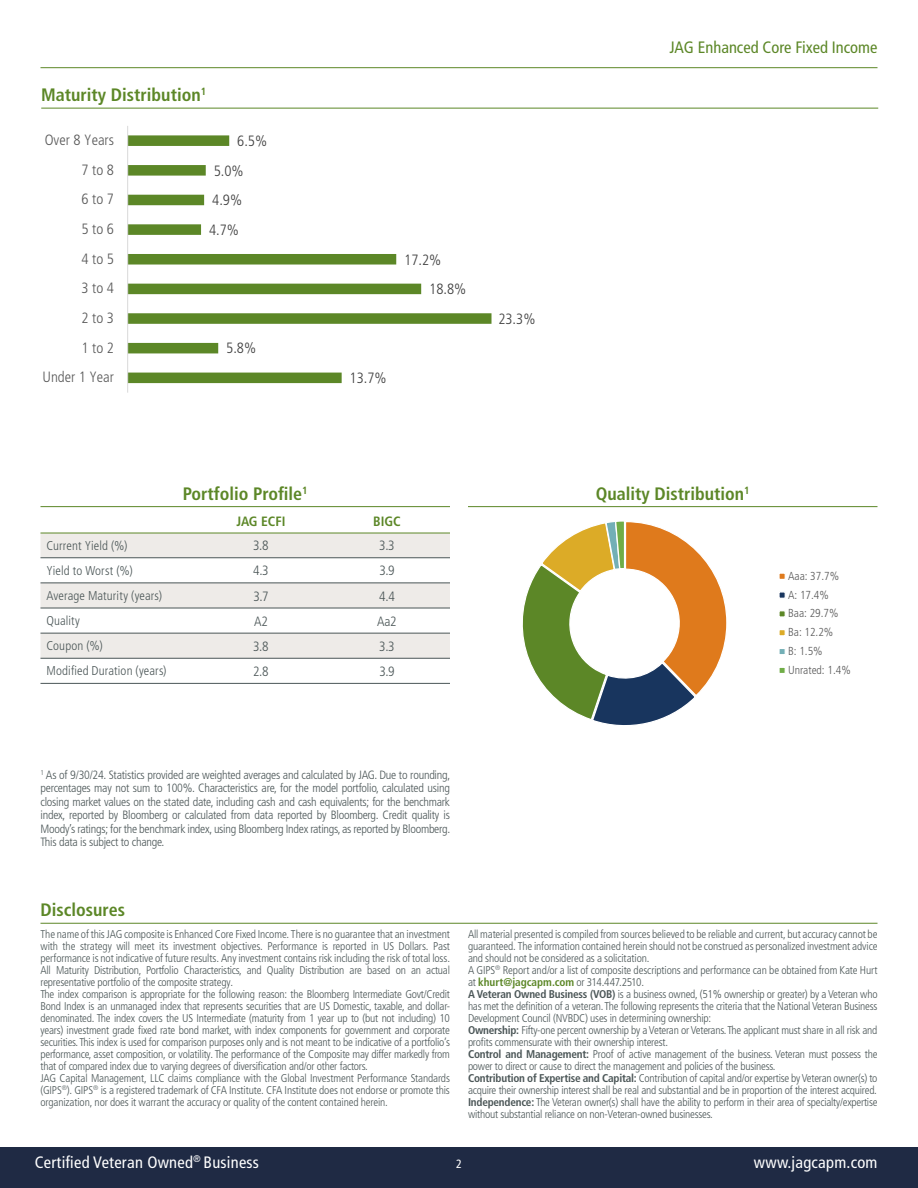
<style>
.page{position:relative;width:918px;height:1188px;background:#fff}
.page>*{position:absolute;margin:0;border:0;box-sizing:border-box;transform-origin:0 0}
.t1{font:700 condensed 18px "Frutiger LT Pro";color:#5c8727}
.t2{font:condensed 16.5px "Frutiger LT Std";letter-spacing:.015em;color:#fff}
.t3{font:condensed 16.5px "Frutiger LT Std";color:#5c8727}
.t4{font:300 condensed 14.85px "Frutiger LT Pro";color:#595959}
.t5{font:300 condensed 14.85px "Frutiger LT Pro";color:#404040}
.t6{font:300 condensed 13.5px "Frutiger LT Pro";color:#4b5657}
.t7{font:700 condensed 13.5px "Frutiger LT Pro";color:#5c8727}
.t8{font:300 condensed 12.75px "Frutiger LT Pro";letter-spacing:.005em;color:#4b5657}
.t9{font:300 condensed 12px/13.5px "Frutiger LT Pro";letter-spacing:-.02em;color:#4b5657;text-align:justify}
.t10{font:condensed 12px "Frutiger LT Std";color:#fff}
.t11{font:300 condensed 11.55px/18.9px "Frutiger LT Pro";color:#595959}
.t12{font:300 condensed 11.25px/12px "Frutiger LT Pro";letter-spacing:-.02em;color:#4b5657}
.s1{font-weight:700;color:#5c8727}
.s2{font-weight:700}
</style>
<div class="page">
<div style="left:0;top:1148px;width:918px;height:40px;background:#1f2a44"></div>
<hr style="left:40px;top:67px;width:838px;height:1px;background:#5c8727">
<hr style="left:468px;top:506px;width:410px;height:1px;background:#5c8727">
<hr style="left:40px;top:923px;width:838px;height:1px;background:#5c8727">
<svg style="left:40px;top:534px;width:410px;height:124px;fill:#eeebe8"></svg>
<hr style="left:40px;top:533px;width:158px;height:1px;background:#5c8727">
<hr style="left:198px;top:533px;width:126px;height:1px;background:#5c8727">
<hr style="left:324px;top:533px;width:126px;height:1px;background:#5c8727">
<hr style="left:40px;top:558px;width:158px;height:1px;background:#4b5657">
<hr style="left:198px;top:558px;width:126px;height:1px;background:#4b5657">
<hr style="left:324px;top:558px;width:126px;height:1px;background:#4b5657">
<hr style="left:40px;top:583px;width:158px;height:1px;background:#4b5657">
<hr style="left:198px;top:583px;width:126px;height:1px;background:#4b5657">
<hr style="left:40px;top:608px;width:158px;height:1px;background:#4b5657">
<hr style="left:198px;top:608px;width:126px;height:1px;background:#4b5657">
<hr style="left:40px;top:633px;width:158px;height:1px;background:#4b5657">
<hr style="left:198px;top:633px;width:126px;height:1px;background:#4b5657">
<hr style="left:40px;top:658px;width:158px;height:1px;background:#4b5657">
<hr style="left:198px;top:658px;width:126px;height:1px;background:#4b5657">
<hr style="left:324px;top:583px;width:126px;height:1px;background:#4b5657">
<hr style="left:324px;top:608px;width:126px;height:1px;background:#4b5657">
<hr style="left:324px;top:633px;width:126px;height:1px;background:#4b5657">
<hr style="left:324px;top:658px;width:126px;height:1px;background:#4b5657">
<hr style="left:40px;top:683px;width:158px;height:1px;background:#4b5657">
<hr style="left:198px;top:683px;width:126px;height:1px;background:#4b5657">
<hr style="left:324px;top:683px;width:126px;height:1px;background:#4b5657">
<hr style="left:40px;top:506px;width:410px;height:1px;background:#5c8727">
<hr style="left:41px;top:108px;width:837px;height:1px;background:#5c8727">
<svg style="left:127px;top:126px;width:365px;height:267px"></svg>
<svg style="left:522px;top:521px;width:263px;height:204px"></svg>
<h1 class="t1" style="left:41px;top:84px;width:166px">Maturity Distribution<sup>1</sup></h1>
<h3 class="t4" style="left:45px;top:132px;width:71px">Over 8 Years</h3>
<h3 class="t5" style="left:237px;top:132px;width:31px">6.5%</h3>
<h3 class="t4" style="left:82px;top:161px;width:34px">7 to 8</h3>
<h3 class="t5" style="left:214px;top:162px;width:31px">5.0%</h3>
<h3 class="t4" style="left:82px;top:191px;width:34px">6 to 7</h3>
<h3 class="t5" style="left:212px;top:192px;width:31px">4.9%</h3>
<h3 class="t4" style="left:82px;top:220px;width:34px">5 to 6</h3>
<h3 class="t4" style="left:82px;top:250px;width:34px">4 to 5</h3>
<h3 class="t4" style="left:82px;top:280px;width:34px">3 to 4</h3>
<h3 class="t4" style="left:82px;top:309px;width:34px">2 to 3</h3>
<h3 class="t4" style="left:82px;top:339px;width:34px">1 to 2</h3>
<h3 class="t4" style="left:42px;top:369px;width:73px">Under 1 Year</h3>
<h3 class="t5" style="left:209px;top:221px;width:31px">4.7%</h3>
<h3 class="t5" style="left:226px;top:340px;width:31px">5.8%</h3>
<h3 class="t5" style="left:404px;top:251px;width:39px">17.2%</h3>
<h3 class="t5" style="left:429px;top:281px;width:39px">18.8%</h3>
<h3 class="t5" style="left:350px;top:369px;width:39px">13.7%</h3>
<h3 class="t5" style="left:498px;top:310px;width:39px">23.3%</h3>
<h1 class="t1" style="left:183px;top:483px;width:127px">Portfolio Profile<sup>1</sup></h1>
<p class="t7" style="left:237px;top:513px;width:50px">JAG ECFI</p>
<p class="t7" style="left:373px;top:513px;width:29px">BIGC</p>
<p class="t8" style="left:46px;top:538px;width:82px">Current Yield (%)</p>
<p class="t6" style="left:253px;top:538px;width:17px">3.8</p>
<p class="t6" style="left:379px;top:538px;width:17px">3.3</p>
<p class="t8" style="left:46px;top:563px;width:88px">Yield to Worst (%)</p>
<p class="t6" style="left:253px;top:563px;width:17px">4.3</p>
<p class="t6" style="left:379px;top:563px;width:17px">3.9</p>
<p class="t8" style="left:46px;top:588px;width:117px">Average Maturity (years)</p>
<p class="t6" style="left:253px;top:588px;width:17px">3.7</p>
<p class="t6" style="left:379px;top:588px;width:17px">4.4</p>
<p class="t8" style="left:46px;top:613px;width:35px">Quality</p>
<p class="t6" style="left:254px;top:613px;width:15px">A2</p>
<p class="t6" style="left:377px;top:613px;width:21px">Aa2</p>
<p class="t8" style="left:46px;top:638px;width:58px">Coupon (%)</p>
<p class="t6" style="left:253px;top:638px;width:17px">3.8</p>
<p class="t6" style="left:379px;top:638px;width:17px">3.3</p>
<p class="t8" style="left:46px;top:664px;width:122px">Modified Duration (years)</p>
<p class="t6" style="left:253px;top:663px;width:17px">2.8</p>
<p class="t6" style="left:379px;top:663px;width:17px">3.9</p>
<p class="t9" style="left:40px;top:768px;width:411px"><sup>1</sup> As of 9/30/24. Statistics provided are weighted averages and calculated by JAG. Due to rounding, percentages may not sum to 100%. Characteristics are, for the model portfolio, calculated using closing market values on the stated date, including cash and cash equivalents; for the benchmark index, reported by Bloomberg or calculated from data reported by Bloomberg. Credit quality is Moody’s ratings; for the benchmark index, using Bloomberg Index ratings, as reported by Bloomberg.<br>This data is subject to change.</p>
<h2 class="t3" style="left:669px;top:38px;width:210px">JAG Enhanced Core Fixed Income</h2>
<h1 class="t1" style="left:596px;top:483px;width:155px">Quality Distribution<sup>1</sup></h1>
<p class="t11" style="left:788px;top:566px;width:64px">Aaa: 37.7%<br>A: 17.4%<br>Baa: 29.7%<br>Ba: 12.2%<br>B: 1.5%<br>Unrated: 1.4%</p>
<h1 class="t1" style="left:40px;top:899px;width:86px">Disclosures</h1>
<p class="t12" style="left:40px;top:928px;width:411px">The name of this JAG composite is Enhanced Core Fixed Income. There is no guarantee that an investment with the strategy will meet its investment objectives. Performance is reported in US Dollars. Past performance is not indicative of future results. Any investment contains risk including the risk of total loss.<br>All Maturity Distribution, Portfolio Characteristics, and Quality Distribution are based on an actual representative portfolio of the composite strategy.<br>The index comparison is appropriate for the following reason: the Bloomberg Intermediate Govt/Credit Bond Index is an unmanaged index that represents securities that are US Domestic, taxable, and dollar&shy;denominated. The index covers the US Intermediate (maturity from 1 year up to (but not including) 10 years) investment grade fixed rate bond market, with index components for government and corporate securities. This index is used for comparison purposes only and is not meant to be indicative of a portfolio’s performance, asset composition, or volatility. The performance of the Composite may differ markedly from that of compared index due to varying degrees of diversification and/or other factors.<br>JAG Capital Management, LLC claims compliance with the Global Investment Performance Standards (GIPS<sup>®</sup>). GIPS<sup>®</sup> is a registered trademark of CFA Institute. CFA Institute does not endorse or promote this organization, nor does it warrant the accuracy or quality of the content contained herein.</p>
<p class="t12" style="left:468px;top:928px;width:411px">All material presented is compiled from sources believed to be reliable and current, but accuracy cannot be guaranteed. The information contained herein should not be construed as personalized investment advice and should not be considered as a solicitation.<br>A GIPS<sup>®</sup> Report and/or a list of composite descriptions and performance can be obtained from Kate Hurt at <span class="s1">khurt@jagcapm.com</span> or 314.447.2510.<br><span class="s2">A Veteran Owned Business (VOB)</span> is a business owned, (51% ownership or greater) by a Veteran who has met the definition of a veteran. The following represents the criteria that the National Veteran Business Development Council (NVBDC) uses in determining ownership:<br><span class="s2">Ownership:</span> Fifty-one percent ownership by a Veteran or Veterans. The applicant must share in all risk and profits commensurate with their ownership interest.<br><span class="s2">Control and Management:</span> Proof of active management of the business. Veteran must possess the power to direct or cause to direct the management and policies of the business.<br><span class="s2">Contribution of Expertise and Capital:</span> Contribution of capital and/or expertise by Veteran owner(s) to acquire their ownership interest shall be real and substantial and be in proportion of the interest acquired.<br><span class="s2">Independence:</span> The Veteran owner(s) shall have the ability to perform in their area of specialty/expertise without substantial reliance on non-Veteran-owned businesses.</p>
<h2 class="t2" style="left:35px;top:1152px;width:226px">Certified Veteran Owned<sup>®</sup> Business</h2>
<p class="t10" style="left:456px;top:1157px;width:7px">2</p>
<h2 class="t2" style="left:754px;top:1152px;width:125px">www.jagcapm.com</h2>
</div>
